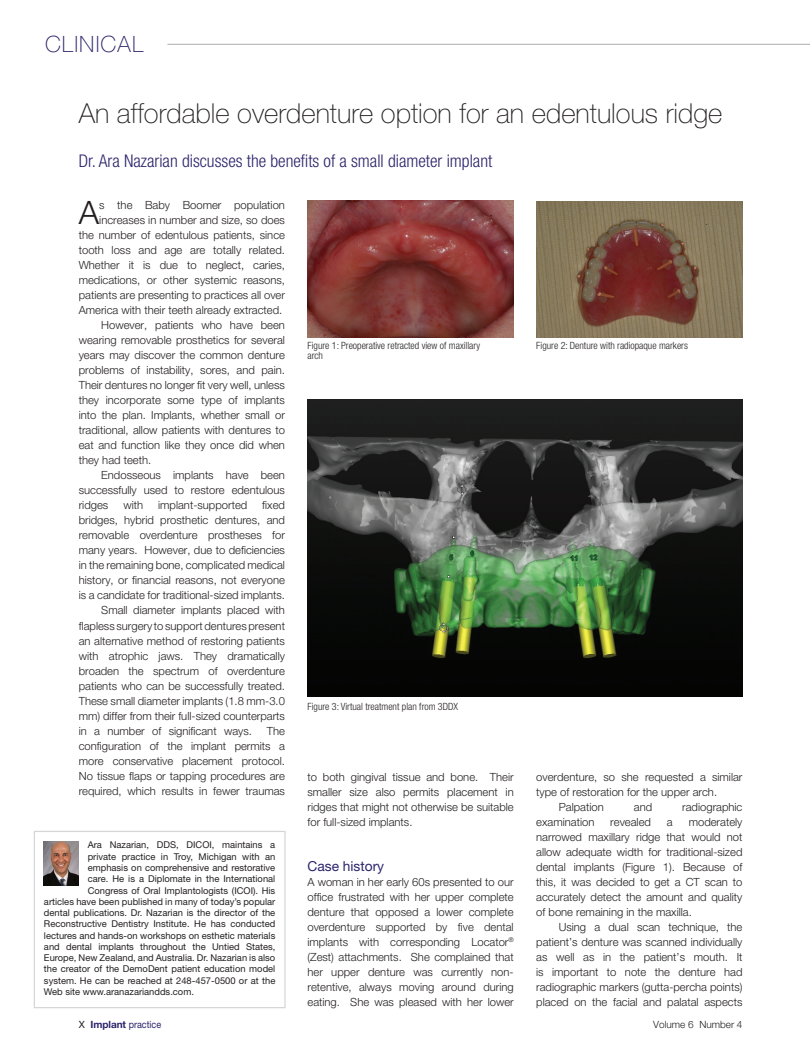
<style>
.page{position:relative;width:810px;height:1054px;background:#fff}
.page>*{position:absolute;margin:0;border:0;box-sizing:border-box;transform-origin:0 0}
.t1{font:300 32.25px "Helvetica Neue";color:#231f20}
.t2{font:100 27.5px "Helvetica Neue";color:#231f20}
.t3{font:100 22.5px "Helvetica Neue";letter-spacing:.05em;color:#2c246c}
.t4{font:300 condensed 17.5px "Helvetica Neue";color:#2c246c}
.t5{font:13.75px "Helvetica Neue";color:#2c246c}
.t6{font:300 11.25px/15px "Helvetica Neue";color:#231f20;text-align:justify}
.t7{font:300 condensed 10px/10px "Helvetica Neue";color:#231f20}
.t8{font:10px "Helvetica Neue";color:#2c246c;scale:.9 1}
.t9{font:300 10px "Helvetica Neue";color:#231f20}
.t10{font:9.38px "Helvetica Neue";color:#231f20}
.s1{color:#231f20}
.s2{font-weight:700}
</style>
<div class="page">
<hr style="left:167px;top:44px;width:643px;height:1px;background:#bcbdc0">
<img style="left:308px;top:200px;width:206px;height:137px">
<img style="left:536px;top:201px;width:206px;height:136px">
<div style="left:34px;top:830px;width:252px;height:177px;border:1px solid #d5d6d8"></div>
<img style="left:44px;top:841px;width:35px;height:43px">
<img style="left:308px;top:399px;width:434px;height:297px">
<h3 class="t3" style="left:45px;top:31px;width:100px">CLINICAL</h3>
<h2 class="t2" style="left:79px;top:98px;width:645px">An affordable overdenture option for an edentulous ridge</h2>
<h3 class="t4" style="left:79px;top:151px;width:415px">Dr. Ara Nazarian discusses the benefits of a small diameter implant</h3>
<h1 class="t1" style="left:79px;top:193px;width:22px">A</h1>
<p class="t6" style="left:99px;top:197px;width:187px">s the Baby Boomer population</p>
<p class="t6" style="left:99px;top:212px;width:187px">increases in number and size, so does</p>
<p class="t6" style="left:79px;top:227px;width:208px">the number of edentulous patients, since</p>
<p class="t6" style="left:79px;top:242px;width:208px">tooth loss and age are totally related.</p>
<p class="t6" style="left:79px;top:257px;width:208px">Whether it is due to neglect, caries,</p>
<p class="t6" style="left:79px;top:272px;width:208px">medications, or other systemic reasons,</p>
<p class="t6" style="left:79px;top:287px;width:208px">patients are presenting to practices all over</p>
<p class="t6" style="left:79px;top:302px;width:205px">America with their teeth already extracted.</p>
<p class="t6" style="left:101px;top:317px;width:185px">However, patients who have been</p>
<p class="t6" style="left:79px;top:332px;width:208px">wearing removable prosthetics for several</p>
<p class="t6" style="left:79px;top:347px;width:208px">years may discover the common denture</p>
<p class="t6" style="left:79px;top:362px;width:208px">problems of instability, sores, and pain.</p>
<p class="t6" style="left:79px;top:377px;width:208px">Their dentures no longer fit very well, unless</p>
<p class="t6" style="left:79px;top:392px;width:208px">they incorporate some type of implants</p>
<p class="t6" style="left:79px;top:407px;width:208px">into the plan. Implants, whether small or</p>
<p class="t6" style="left:79px;top:422px;width:208px">traditional, allow patients with dentures to</p>
<p class="t6" style="left:79px;top:437px;width:208px">eat and function like they once did when</p>
<p class="t6" style="left:79px;top:452px;width:74px">they had teeth.</p>
<p class="t6" style="left:101px;top:467px;width:185px">Endosseous implants have been</p>
<p class="t6" style="left:79px;top:482px;width:208px">successfully used to restore edentulous</p>
<p class="t6" style="left:79px;top:497px;width:31px">ridges</p>
<p class="t6" style="left:123px;top:497px;width:21px">with</p>
<p class="t6" style="left:158px;top:497px;width:91px">implant-supported</p>
<p class="t6" style="left:262px;top:497px;width:24px">fixed</p>
<p class="t6" style="left:79px;top:512px;width:208px">bridges, hybrid prosthetic dentures, and</p>
<p class="t6" style="left:79px;top:527px;width:208px">removable overdenture prostheses for</p>
<p class="t6" style="left:79px;top:542px;width:208px">many years. However, due to deficiencies</p>
<p class="t6" style="left:79px;top:557px;width:208px">in the remaining bone, complicated medical</p>
<p class="t6" style="left:79px;top:572px;width:208px">history, or financial reasons, not everyone</p>
<p class="t6" style="left:79px;top:587px;width:208px">is a candidate for traditional-sized implants.</p>
<p class="t6" style="left:101px;top:602px;width:185px">Small diameter implants placed with</p>
<p class="t6" style="left:79px;top:617px;width:208px">flapless surgery to support dentures present</p>
<p class="t6" style="left:79px;top:632px;width:208px">an alternative method of restoring patients</p>
<p class="t6" style="left:79px;top:647px;width:208px">with atrophic jaws. They dramatically</p>
<p class="t6" style="left:79px;top:662px;width:208px">broaden the spectrum of overdenture</p>
<p class="t6" style="left:79px;top:677px;width:208px">patients who can be successfully treated.</p>
<p class="t6" style="left:79px;top:692px;width:208px">These small diameter implants (1.8 mm-3.0</p>
<p class="t6" style="left:79px;top:707px;width:208px">mm) differ from their full-sized counterparts</p>
<p class="t6" style="left:79px;top:722px;width:175px">in a number of significant ways.</p>
<p class="t6" style="left:79px;top:722px;width:208px;text-indent:188px">The configuration of the implant permits a more conservative placement protocol.<br>No tissue flaps or tapping procedures are required, which results in fewer traumas</p>
<p class="t10" style="left:88px;top:839px;width:189px">Ara Nazarian, DDS, DICOI, maintains a</p>
<p class="t10" style="left:88px;top:850px;width:189px">private practice in Troy, Michigan with an</p>
<p class="t10" style="left:88px;top:861px;width:189px">emphasis on comprehensive and restorative</p>
<p class="t10" style="left:88px;top:872px;width:189px">care. He is a Diplomate in the International</p>
<p class="t10" style="left:88px;top:884px;width:189px">Congress of Oral Implantologists (ICOI). His</p>
<p class="t10" style="left:44px;top:895px;width:233px">articles have been published in many of today’s popular</p>
<p class="t10" style="left:44px;top:906px;width:233px">dental publications. Dr. Nazarian is the director of the</p>
<p class="t10" style="left:44px;top:917px;width:233px">Reconstructive Dentistry Institute. He has conducted</p>
<p class="t10" style="left:44px;top:929px;width:233px">lectures and hands-on workshops on esthetic materials</p>
<p class="t10" style="left:44px;top:940px;width:233px">and dental implants throughout the Untied States,</p>
<p class="t10" style="left:44px;top:951px;width:233px">Europe, New Zealand, and Australia. Dr. Nazarian is also</p>
<p class="t10" style="left:44px;top:962px;width:233px">the creator of the DemoDent patient education model</p>
<p class="t10" style="left:44px;top:974px;width:233px">system. He can be reached at 248-457-0500 or at the</p>
<p class="t10" style="left:44px;top:985px;width:151px">Web site www.aranazariandds.com.</p>
<p class="t7" style="left:308px;top:340px;width:174px">Figure 1: Preoperative retracted view of maxillary arch</p>
<p class="t7" style="left:536px;top:340px;width:153px">Figure 2: Denture with radiopaque markers</p>
<p class="t7" style="left:308px;top:701px;width:152px">Figure 3: Virtual treatment plan from 3DDX</p>
<p class="t6" style="left:308px;top:768px;width:208px">to both gingival tissue and bone. Their smaller size also permits placement in ridges that might not otherwise be suitable for full-sized implants.</p>
<p class="t5" style="left:308px;top:857px;width:78px">Case history</p>
<p class="t6" style="left:308px;top:873px;width:208px">A woman in her early 60s presented to our office frustrated with her upper complete denture that opposed a lower complete overdenture supported by five dental implants with corresponding Locator<sup>® </sup>(Zest) attachments. She complained that her upper denture was currently non&shy;retentive, always moving around during eating. She was pleased with her lower</p>
<p class="t6" style="left:536px;top:768px;width:208px">overdenture, so she requested a similar</p>
<p class="t6" style="left:536px;top:783px;width:182px">type of restoration for the upper arch.</p>
<p class="t6" style="left:559px;top:798px;width:47px">Palpation</p>
<p class="t6" style="left:634px;top:798px;width:20px">and</p>
<p class="t6" style="left:682px;top:798px;width:62px">radiographic</p>
<p class="t6" style="left:536px;top:813px;width:60px">examination</p>
<p class="t6" style="left:610px;top:813px;width:42px">revealed</p>
<p class="t6" style="left:667px;top:813px;width:7px">a</p>
<p class="t6" style="left:536px;top:813px;width:208px;text-indent:152px">moderately narrowed maxillary ridge that would not allow adequate width for traditional-sized dental implants (Figure 1). Because of this, it was decided to get a CT scan to accurately detect the amount and quality of bone remaining in the maxilla.</p>
<p class="t6" style="left:536px;top:918px;width:208px;text-indent:22px">Using a dual scan technique, the patient’s denture was scanned individually as well as in the patient’s mouth. It is important to note the denture had radiographic markers (gutta-percha points) placed on the facial and palatal aspects</p>
<p class="t8" style="left:79px;top:1017px;width:93px"><span class="s1">X</span> <span class="s2">Implant</span> practice</p>
<p class="t9" style="left:653px;top:1017px;width:91px">Volume 6 Number 4</p>
</div>
